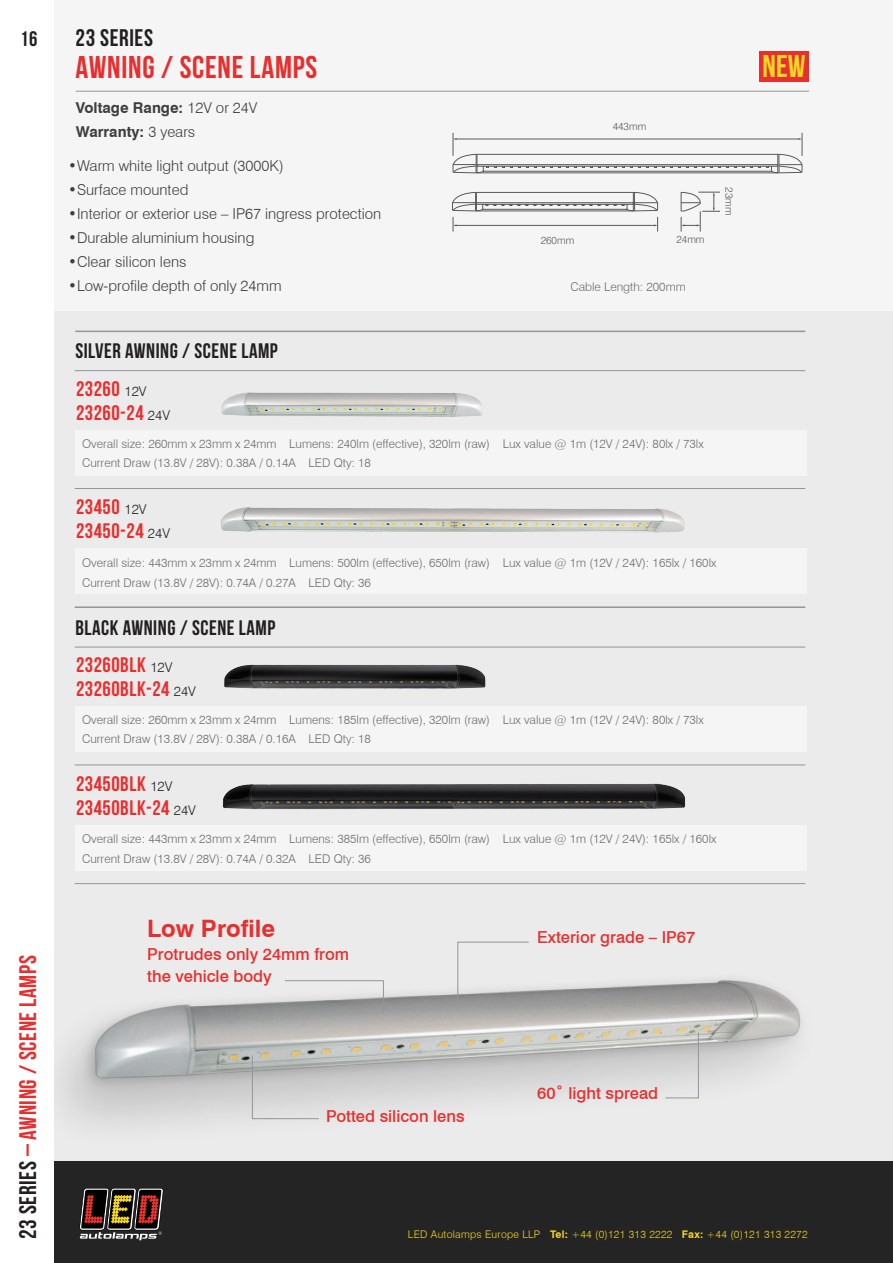
<style>
.page{position:relative;width:893px;height:1263px;background:#fff}
.page>*{position:absolute;margin:0;border:0;box-sizing:border-box;transform-origin:0 0}
.t1{font:31.5px "Bebas Neue";letter-spacing:.025em;color:#e82f2f}
.t2{font:31.5px "Bebas Neue";color:#f4d724}
.t3{font:24px "Bebas Neue";letter-spacing:.025em;color:#e82f2f}
.t4{font:700 24px "Swiss 721 BT";color:#e82f2f}
.t5{font:24px "Bebas Neue";letter-spacing:.025em;color:#231f20}
.t6{font:21px "Bebas Neue";letter-spacing:.025em;color:#e82f2f}
.t7{font:21px "Bebas Neue";letter-spacing:.025em;color:#231f20}
.t8{font:500 16.5px/22.5px "Swiss 721 BT";color:#e82f2f}
.t9{font:300 15px "Swiss 721 BT";color:#3e3e3f}
.t10{font:700 15px "Swiss 721 BT";color:#3e3e3f}
.t11{font:300 12px/19.5px "Swiss 721 BT";color:#6c6d70}
.t12{font:300 10.5px "Swiss 721 BT";letter-spacing:.025em;color:#f4d724}
.t13{font:300 10.35px "Swiss 721 BT";color:#58595b}
.s1{color:#231f20}
.s2{font-weight:300}
.s3{font-family:"Swiss 721 BT";font-weight:300;font-size:13.5px;color:#231f20}
.s4{font-weight:700}
</style>
<div class="page">
<div style="left:54px;top:0;width:839px;height:1263px;background:#ebebeb"></div>
<div style="left:54px;top:1161px;width:839px;height:102px;background:#242424"></div>
<svg style="left:79px;top:1188px;width:84px;height:52px"></svg>
<div style="left:54px;top:0;width:839px;height:310px;background:#f5f5f5"></div>
<hr style="left:76px;top:91px;width:733px;height:1px;background:#939598">
<div style="left:75px;top:430px;width:732px;height:46px;background:#f5f5f5"></div>
<div style="left:75px;top:549px;width:732px;height:45px;background:#f5f5f5"></div>
<div style="left:75px;top:707px;width:732px;height:45px;background:#f5f5f5"></div>
<div style="left:75px;top:825px;width:732px;height:45px;background:#f5f5f5"></div>
<hr style="left:75px;top:331px;width:730px;height:1px;background:#939598">
<hr style="left:75px;top:370px;width:730px;height:1px;background:#939598">
<hr style="left:75px;top:647px;width:730px;height:1px;background:#939598">
<hr style="left:75px;top:488px;width:730px;height:1px;background:#939598">
<hr style="left:75px;top:765px;width:730px;height:1px;background:#939598">
<hr style="left:75px;top:606px;width:730px;height:2px;background:#939598">
<hr style="left:75px;top:883px;width:730px;height:1px;background:#939598">
<img style="left:224px;top:664px;width:262px;height:25px">
<img style="left:223px;top:783px;width:463px;height:26px">
<img style="left:221px;top:392px;width:262px;height:25px">
<img style="left:221px;top:507px;width:464px;height:26px">
<img style="left:61px;top:941px;width:740px;height:184px">
<svg style="left:452px;top:132px;width:351px;height:100px"></svg>
<div style="left:759px;top:51px;width:50px;height:30px;background:#e82f2f"></div>
<svg style="left:285px;top:980px;width:99px;height:34px"></svg>
<svg style="left:457px;top:942px;width:72px;height:60px"></svg>
<svg style="left:252px;top:1055px;width:67px;height:64px"></svg>
<svg style="left:665px;top:1032px;width:34px;height:66px"></svg>
<h3 class="t7" style="left:20px;top:27px;width:19px">16</h3>
<p class="t3" style="left:15px;top:1239px;width:285px;rotate:-90deg"><span class="s1">23 SERIES</span> – AWNING / SCENE LAMPS</p>
<p class="t5" style="left:76px;top:25px;width:79px">23 SERIES</p>
<p class="t1" style="left:76px;top:50px;width:243px">AWNING / SCENE LAMPS</p>
<p class="t10" style="left:76px;top:99px;width:183px">Voltage Range: <span class="s2">12V or 24V</span></p>
<p class="t10" style="left:76px;top:123px;width:121px">Warranty: <span class="s2">3 years</span></p>
<p class="t9" style="left:68px;top:156px;width:217px">•Warm white light output (3000K)</p>
<p class="t9" style="left:68px;top:180px;width:122px">•Surface mounted</p>
<p class="t9" style="left:68px;top:204px;width:315px">•Interior or exterior use – IP67 ingress protection</p>
<p class="t9" style="left:68px;top:228px;width:188px">•Durable aluminium housing</p>
<p class="t9" style="left:68px;top:252px;width:120px">•Clear silicon lens</p>
<p class="t9" style="left:68px;top:276px;width:215px">•Low-profile depth of only 24mm</p>
<p class="t13" style="left:613px;top:120px;width:35px">443mm</p>
<p class="t13" style="left:541px;top:234px;width:35px">260mm</p>
<p class="t13" style="left:676px;top:233px;width:30px">24mm</p>
<p class="t11" style="left:570px;top:277px;width:117px">Cable Length: 200mm</p>
<p class="t13" style="left:735px;top:187px;width:30px;rotate:90deg">23mm</p>
<p class="t7" style="left:75px;top:339px;width:204px">SILVER AWNING / SCENE LAMP</p>
<p class="t6" style="left:76px;top:377px;width:72px">23260 <span class="s3">12V</span></p>
<p class="t6" style="left:76px;top:401px;width:95px">23260-24 <span class="s3">24V</span></p>
<p class="t11" style="left:82px;top:434px;width:623px">Overall size: 260mm x 23mm x 24mm Lumens: 240lm (effective), 320lm (raw) Lux value @ 1m (12V / 24V): 80lx / 73lx<br>Current Draw (13.8V / 28V): 0.38A / 0.14A LED Qty: 18</p>
<p class="t6" style="left:76px;top:495px;width:72px">23450 <span class="s3">12V</span></p>
<p class="t6" style="left:76px;top:519px;width:95px">23450-24 <span class="s3">24V</span></p>
<p class="t11" style="left:82px;top:553px;width:636px">Overall size: 443mm x 23mm x 24mm Lumens: 500lm (effective), 650lm (raw) Lux value @ 1m (12V / 24V): 165lx / 160lx<br>Current Draw (13.8V / 28V): 0.74A / 0.27A LED Qty: 36</p>
<p class="t7" style="left:75px;top:616px;width:202px">BLACK AWNING / SCENE LAMP</p>
<p class="t6" style="left:76px;top:653px;width:98px">23260BLK <span class="s3">12V</span></p>
<p class="t6" style="left:76px;top:677px;width:121px">23260BLK-24 <span class="s3">24V</span></p>
<p class="t11" style="left:82px;top:710px;width:623px">Overall size: 260mm x 23mm x 24mm Lumens: 185lm (effective), 320lm (raw) Lux value @ 1m (12V / 24V): 80lx / 73lx<br>Current Draw (13.8V / 28V): 0.38A / 0.16A LED Qty: 18</p>
<p class="t6" style="left:76px;top:772px;width:98px">23450BLK <span class="s3">12V</span></p>
<p class="t6" style="left:76px;top:796px;width:121px">23450BLK-24 <span class="s3">24V</span></p>
<p class="t11" style="left:82px;top:829px;width:636px">Overall size: 443mm x 23mm x 24mm Lumens: 385lm (effective), 650lm (raw) Lux value @ 1m (12V / 24V): 165lx / 160lx<br>Current Draw (13.8V / 28V): 0.74A / 0.32A LED Qty: 36</p>
<p class="t4" style="left:147px;top:914px;width:129px">Low Profile</p>
<p class="t8" style="left:147px;top:942px;width:203px">Protrudes only 24mm from the vehicle body</p>
<p class="t8" style="left:537px;top:926px;width:160px">Exterior grade – IP67</p>
<p class="t2" style="left:762px;top:49px;width:45px">NEW</p>
<p class="t8" style="left:326px;top:1104px;width:140px">Potted silicon lens</p>
<p class="t8" style="left:537px;top:1081px;width:122px">60˚ light spread</p>
<p class="t12" style="left:408px;top:1228px;width:401px">LED Autolamps Europe LLP <span class="s4">Tel:</span> +44 (0)121 313 2222 <span class="s4">Fax:</span> +44 (0)121 313 2272</p>
</div>
